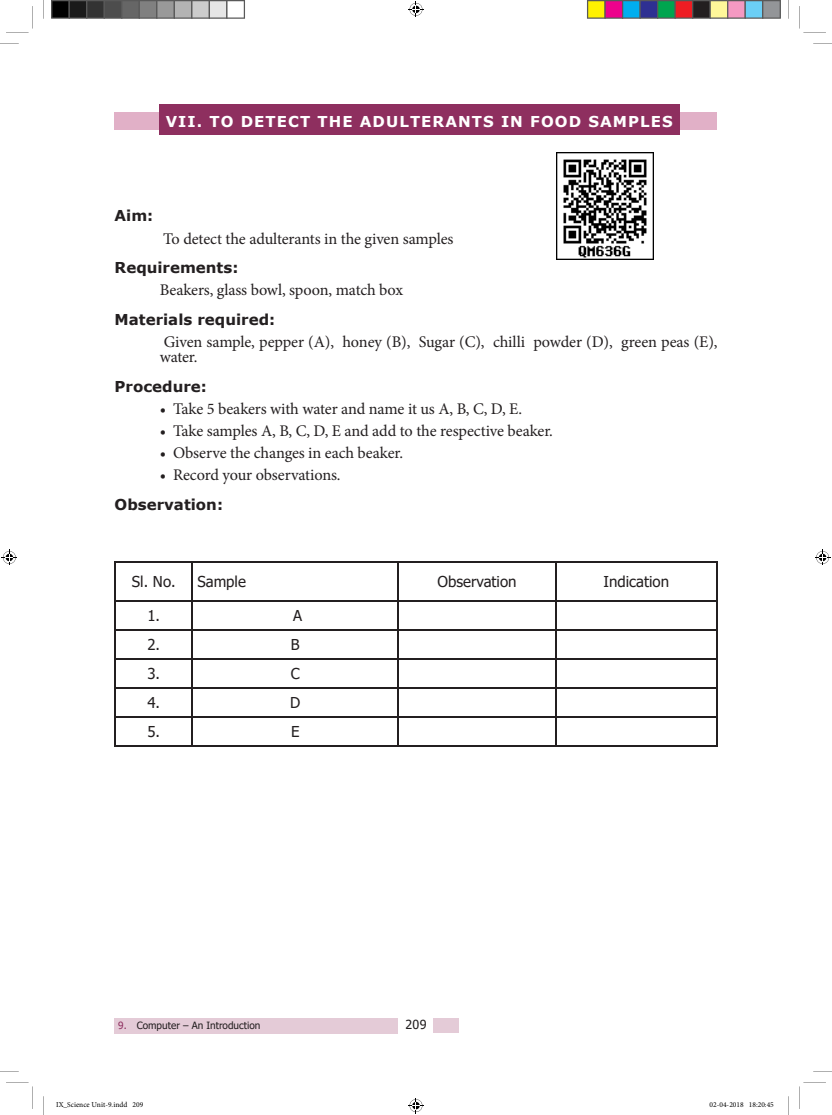
<style>
.page{position:relative;width:832px;height:1115px;background:#fff}
.page>*{position:absolute;margin:0;border:0;box-sizing:border-box;transform-origin:0 0}
.t1{font:16.25px/15px "Minion Pro";letter-spacing:-.005em;color:#231f20}
.t2{font:700 15px "Verdana";color:#231f20}
.t3{font:15px "Tahoma";color:#231f20}
.t4{font:700 15px "Verdana";letter-spacing:.07em;color:#fff}
.t5{font:12.5px "Tahoma";color:#231f20}
.t6{font:10px "Tahoma";color:#231f20}
.t7{font:7.5px "Minion Pro";color:#000}
.s1{color:#8e2f5f}
</style>
<div class="page">
<div style="left:114px;top:1018px;width:284px;height:15px;background:#e4cbd7"></div>
<div style="left:433px;top:1018px;width:25px;height:15px;background:#e4cbd7"></div>
<div style="left:114px;top:112px;width:603px;height:17px;background:#e1b0c7"></div>
<div style="left:159px;top:104px;width:520px;height:30px;background:#8e2f5f"></div>
<hr style="left:114px;top:562px;width:78px;height:1px;background:#231f20">
<hr style="left:114px;top:563px;width:2px;height:37px;background:#231f20">
<hr style="left:192px;top:562px;width:206px;height:1px;background:#231f20">
<hr style="left:192px;top:563px;width:1px;height:37px;background:#231f20">
<hr style="left:398px;top:562px;width:157px;height:1px;background:#231f20">
<hr style="left:397px;top:563px;width:1px;height:37px;background:#231f20">
<hr style="left:555px;top:562px;width:162px;height:1px;background:#231f20">
<hr style="left:555px;top:563px;width:1px;height:37px;background:#231f20">
<hr style="left:715px;top:563px;width:2px;height:37px;background:#231f20">
<hr style="left:114px;top:600px;width:78px;height:1px;background:#231f20">
<hr style="left:114px;top:601px;width:2px;height:28px;background:#231f20">
<hr style="left:192px;top:600px;width:206px;height:1px;background:#231f20">
<hr style="left:398px;top:600px;width:157px;height:1px;background:#231f20">
<hr style="left:555px;top:600px;width:162px;height:1px;background:#231f20">
<hr style="left:715px;top:601px;width:2px;height:28px;background:#231f20">
<hr style="left:114px;top:629px;width:78px;height:1px;background:#231f20">
<hr style="left:114px;top:630px;width:2px;height:28px;background:#231f20">
<hr style="left:192px;top:629px;width:206px;height:1px;background:#231f20">
<hr style="left:398px;top:629px;width:157px;height:1px;background:#231f20">
<hr style="left:555px;top:629px;width:162px;height:1px;background:#231f20">
<hr style="left:715px;top:630px;width:2px;height:28px;background:#231f20">
<hr style="left:114px;top:658px;width:78px;height:1px;background:#231f20">
<hr style="left:114px;top:659px;width:2px;height:28px;background:#231f20">
<hr style="left:192px;top:658px;width:206px;height:1px;background:#231f20">
<hr style="left:398px;top:658px;width:157px;height:1px;background:#231f20">
<hr style="left:555px;top:658px;width:162px;height:1px;background:#231f20">
<hr style="left:715px;top:659px;width:2px;height:28px;background:#231f20">
<hr style="left:114px;top:687px;width:78px;height:2px;background:#231f20">
<hr style="left:114px;top:689px;width:2px;height:27px;background:#231f20">
<hr style="left:192px;top:687px;width:206px;height:2px;background:#231f20">
<hr style="left:398px;top:687px;width:157px;height:2px;background:#231f20">
<hr style="left:555px;top:687px;width:162px;height:2px;background:#231f20">
<hr style="left:715px;top:689px;width:2px;height:27px;background:#231f20">
<hr style="left:114px;top:716px;width:78px;height:2px;background:#231f20">
<hr style="left:114px;top:718px;width:2px;height:27px;background:#231f20">
<hr style="left:192px;top:716px;width:206px;height:2px;background:#231f20">
<svg style="left:192px;top:601px;width:1px;height:144px"></svg>
<hr style="left:398px;top:716px;width:157px;height:2px;background:#231f20">
<svg style="left:397px;top:601px;width:1px;height:144px"></svg>
<hr style="left:555px;top:716px;width:162px;height:2px;background:#231f20">
<svg style="left:555px;top:601px;width:1px;height:144px"></svg>
<hr style="left:715px;top:718px;width:2px;height:27px;background:#231f20">
<hr style="left:114px;top:745px;width:78px;height:2px;background:#231f20">
<hr style="left:192px;top:745px;width:206px;height:2px;background:#231f20">
<hr style="left:398px;top:745px;width:157px;height:2px;background:#231f20">
<hr style="left:555px;top:745px;width:162px;height:2px;background:#231f20">
<img style="left:556px;top:153px;width:97px;height:106px">
<svg style="left:43px;top:0;width:1px;height:19px"></svg>
<svg style="left:813px;top:43px;width:18px;height:1px"></svg>
<svg style="left:0;top:43px;width:19px;height:1px"></svg>
<svg style="left:813px;top:1071px;width:18px;height:1px"></svg>
<svg style="left:0;top:1071px;width:19px;height:1px"></svg>
<svg style="left:43px;top:1096px;width:1px;height:19px"></svg>
<svg style="left:6px;top:6px;width:27px;height:27px"></svg>
<svg style="left:6px;top:1082px;width:27px;height:27px"></svg>
<svg style="left:799px;top:6px;width:26px;height:27px"></svg>
<svg style="left:799px;top:1082px;width:26px;height:27px"></svg>
<svg style="left:408px;top:2px;width:15px;height:15px"></svg>
<svg style="left:408px;top:1098px;width:15px;height:15px"></svg>
<svg style="left:2px;top:550px;width:15px;height:15px"></svg>
<svg style="left:815px;top:550px;width:14px;height:15px"></svg>
<svg style="left:51px;top:0;width:194px;height:19px"></svg>
<svg style="left:587px;top:0;width:193px;height:19px"></svg>
<p class="t4" style="left:166px;top:111px;width:508px">VII. TO DETECT THE ADULTERANTS IN FOOD SAMPLES</p>
<p class="t2" style="left:115px;top:205px;width:39px">Aim:</p>
<p class="t1" style="left:163px;top:231px;width:292px">To detect the adulterants in the given samples</p>
<p class="t2" style="left:115px;top:257px;width:124px">Requirements:</p>
<p class="t1" style="left:160px;top:283px;width:245px">Beakers, glass bowl, spoon, match box</p>
<p class="t2" style="left:115px;top:309px;width:160px">Materials required:</p>
<p class="t1" style="left:160px;top:334px;width:559px">Given sample, pepper (A), honey (B), Sugar (C), chilli powder (D), green peas (E), water.</p>
<p class="t2" style="left:115px;top:375px;width:92px">Procedure:</p>
<p class="t1" style="left:160px;top:401px;width:364px">• Take 5 beakers with water and name it us A, B, C, D, E.</p>
<p class="t1" style="left:160px;top:423px;width:394px">• Take samples A, B, C, D, E and add to the respective beaker.</p>
<p class="t1" style="left:160px;top:445px;width:245px">• Observe the changes in each beaker.</p>
<p class="t1" style="left:160px;top:467px;width:182px">• Record your observations.</p>
<p class="t2" style="left:115px;top:493px;width:108px">Observation:</p>
<p class="t3" style="left:132px;top:572px;width:45px">Sl. No.</p>
<p class="t3" style="left:197px;top:572px;width:50px">Sample</p>
<p class="t3" style="left:437px;top:572px;width:80px">Observation</p>
<p class="t3" style="left:603px;top:572px;width:67px">Indication</p>
<p class="t3" style="left:147px;top:605px;width:14px">1.</p>
<p class="t3" style="left:293px;top:605px;width:10px">A</p>
<p class="t3" style="left:147px;top:635px;width:14px">2.</p>
<p class="t3" style="left:291px;top:635px;width:10px">B</p>
<p class="t3" style="left:147px;top:664px;width:14px">3.</p>
<p class="t3" style="left:291px;top:664px;width:11px">C</p>
<p class="t3" style="left:147px;top:693px;width:14px">4.</p>
<p class="t3" style="left:290px;top:693px;width:12px">D</p>
<p class="t3" style="left:147px;top:722px;width:14px">5.</p>
<p class="t3" style="left:291px;top:722px;width:10px">E</p>
<p class="t6" style="left:118px;top:1018px;width:143px"><span class="s1">9.</span> Computer – An Introduction</p>
<p class="t5" style="left:405px;top:1016px;width:22px">209</p>
<p class="t7" style="left:56px;top:1100px;width:89px">IX_Science Unit-9.indd 209</p>
<p class="t7" style="left:709px;top:1100px;width:66px">02-04-2018 18:20:45</p>
</div>
